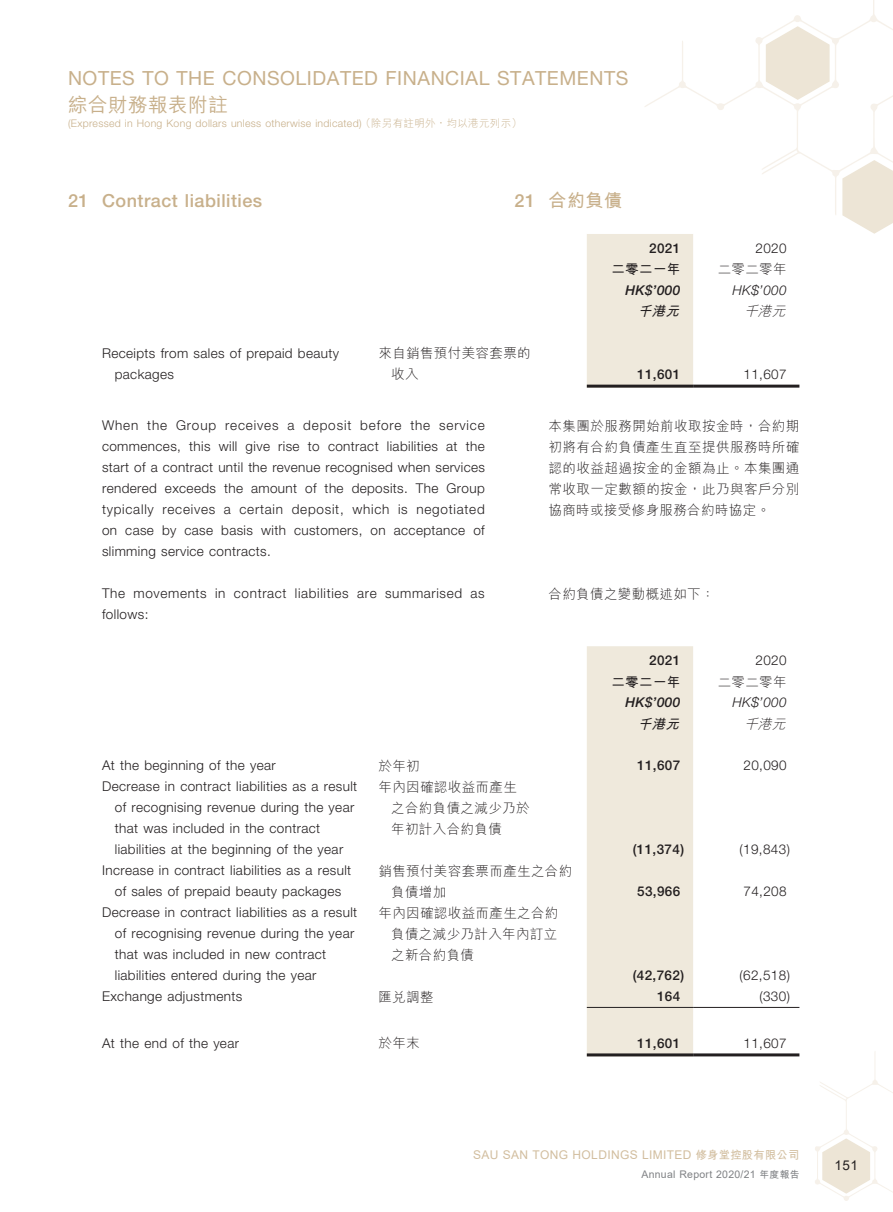
<style>
.page{position:relative;width:893px;height:1212px;background:#fff}
.page>*{position:absolute;margin:0;border:0;box-sizing:border-box;transform-origin:0 0}
.t1{font:19.5px "Helvetica Neue";letter-spacing:.03em;color:#c8b08b}
.t2{font:19.5px "M Hei HK Medium E Ten B5 H";letter-spacing:.03em;color:#c8b08b}
.t3{font:500 18px "Helvetica Neue";letter-spacing:.03em;color:#c8b08b}
.t4{font:18px "M Hei HK Bold E Ten B5 H";color:#c8b08b}
.t5{font:300 13.5px/21px "Helvetica Neue";letter-spacing:.03em;color:#231f20}
.t6{font:13.5px/21px "M Hei HK Light E Ten B5 H";letter-spacing:.03em;color:#231f20}
.t7{font:300 13.5px/21px "Helvetica Neue";letter-spacing:.05em;color:#231f20}
.t8{font:500 13.5px "Helvetica Neue";letter-spacing:.03em;color:#231f20}
.t9{font:italic 500 13.5px "Helvetica Neue";letter-spacing:.03em;color:#231f20}
.t10{font:italic 300 13.5px "Helvetica Neue";letter-spacing:.03em;color:#231f20}
.t11{font:13.5px "M Hei HK Bold E Ten B5 H";letter-spacing:.03em;color:#231f20}
.t12{font:italic 13.5px "M Hei HK Bold E Ten B5 H";color:#231f20}
.t13{font:italic 13.5px "M Hei HK Light E Ten B5 H";color:#231f20}
.t14{font:13.5px "Arial";color:#231f20}
.t15{font:12px "Arial";letter-spacing:.03em;color:#d2be9f}
.t16{font:300 10.5px "Helvetica Neue";letter-spacing:.03em;color:#c8b08b}
.t17{font:10.5px "Arial";letter-spacing:.03em;color:#808285}
.s1{font-family:"M Hei HK Light E Ten B5 H";font-weight:400}
.s2{font-family:"Helvetica Neue";font-weight:500}
.s3{font-family:"M Hei HK Bold E Ten B5 H";font-size:11.25px}
.s4{font-family:"M Hei HK Bold E Ten B5 H";font-size:9.75px}
</style>
<div class="page">
<svg style="left:815px;top:1052px;width:78px;height:149px"></svg>
<svg style="left:645px;top:0;width:248px;height:215px"></svg>
<svg style="left:842px;top:160px;width:51px;height:74px"></svg>
<svg style="left:766px;top:26px;width:64px;height:74px"></svg>
<div style="left:587px;top:234px;width:106px;height:151px;background:#efe9dc"></div>
<hr style="left:587px;top:385px;width:106px;height:3px;background:#231f20">
<hr style="left:693px;top:385px;width:106px;height:3px;background:#231f20">
<div style="left:587px;top:646px;width:106px;height:407px;background:#efe9dc"></div>
<hr style="left:587px;top:1007px;width:106px;height:1px;background:#231f20">
<hr style="left:693px;top:1007px;width:106px;height:1px;background:#231f20">
<hr style="left:587px;top:1053px;width:106px;height:3px;background:#231f20">
<hr style="left:693px;top:1053px;width:106px;height:3px;background:#231f20">
<h1 class="t1" style="left:68px;top:72px;width:562px">NOTES TO THE CONSOLIDATED FINANCIAL STATEMENTS</h1>
<h1 class="t2" style="left:68px;top:98px;width:161px">綜合財務報表附註</h1>
<p class="t16" style="left:68px;top:120px;width:455px">(Expressed in Hong Kong dollars unless otherwise indicated) <span class="s1">（除另有註明外，均以港元列示）</span></p>
<h2 class="t3" style="left:68px;top:194px;width:196px">21 Contract liabilities</h2>
<h2 class="t4" style="left:514px;top:194px;width:109px"><span class="s2">21</span> 合約負債</h2>
<p class="t8" style="left:649px;top:243px;width:33px">2021</p>
<p class="t5" style="left:755px;top:239px;width:33px">2020</p>
<p class="t11" style="left:611px;top:264px;width:71px">二零二一年</p>
<p class="t6" style="left:718px;top:260px;width:71px">二零二零年</p>
<p class="t9" style="left:625px;top:285px;width:57px">HK$’000</p>
<p class="t10" style="left:732px;top:285px;width:56px">HK$’000</p>
<p class="t12" style="left:638px;top:306px;width:46px">千港元</p>
<p class="t13" style="left:744px;top:306px;width:46px">千港元</p>
<p class="t5" style="left:115px;top:344px;width:226px;text-indent:-13px">Receipts from sales of prepaid beauty packages</p>
<p class="t6" style="left:391px;top:344px;width:141px;text-indent:-13px">來自銷售預付美容套票的收入</p>
<p class="t5" style="left:102px;top:416px;width:384px;text-align:justify">When the Group receives a deposit before the service commences, this will give rise to contract liabilities at the start of a contract until the revenue recognised when services rendered exceeds the amount of the deposits. The Group typically receives a certain deposit, which is negotiated on case by case basis with customers, on acceptance of slimming service contracts.</p>
<p class="t7" style="left:102px;top:584px;width:384px">The movements in contract liabilities are summarised as follows:</p>
<p class="t8" style="left:637px;top:369px;width:45px">11,601</p>
<p class="t5" style="left:743px;top:365px;width:45px">11,607</p>
<p class="t6" style="left:549px;top:417px;width:252px;text-align:justify">本集團於服務開始前收取按金時，合約期初將有合約負債產生直至提供服務時所確認的收益超過按金的金額為止。本集團通常收取一定數額的按金，此乃與客戶分別協商時或接受修身服務合約時協定。</p>
<p class="t6" style="left:549px;top:585px;width:168px">合約負債之變動概述如下：</p>
<p class="t8" style="left:649px;top:656px;width:33px">2021</p>
<p class="t5" style="left:755px;top:651px;width:33px">2020</p>
<p class="t11" style="left:611px;top:676px;width:71px">二零二一年</p>
<p class="t6" style="left:718px;top:673px;width:71px">二零二零年</p>
<p class="t9" style="left:625px;top:698px;width:57px">HK$’000</p>
<p class="t10" style="left:732px;top:698px;width:56px">HK$’000</p>
<p class="t12" style="left:638px;top:718px;width:46px">千港元</p>
<p class="t13" style="left:744px;top:718px;width:46px">千港元</p>
<p class="t5" style="left:102px;top:756px;width:175px">At the beginning of the year</p>
<p class="t6" style="left:378px;top:757px;width:43px">於年初</p>
<p class="t8" style="left:637px;top:761px;width:45px">11,607</p>
<p class="t5" style="left:743px;top:756px;width:45px">20,090</p>
<p class="t5" style="left:115px;top:777px;width:244px;text-indent:-13px">Decrease in contract liabilities as a result of recognising revenue during the year that was included in the contract liabilities at the beginning of the year</p>
<p class="t6" style="left:391px;top:778px;width:140px;text-indent:-13px">年內因確認收益而產生之合約負債之減少乃於年初計入合約負債</p>
<p class="t8" style="left:633px;top:845px;width:53px">(11,374)</p>
<p class="t5" style="left:739px;top:840px;width:52px">(19,843)</p>
<p class="t5" style="left:102px;top:861px;width:251px;text-align:center">Increase in contract liabilities as a result of sales of prepaid beauty packages</p>
<p class="t6" style="left:391px;top:862px;width:183px;text-indent:-13px">銷售預付美容套票而產生之合約負債增加</p>
<p class="t5" style="left:115px;top:903px;width:244px;text-indent:-13px">Decrease in contract liabilities as a result of recognising revenue during the year that was included in new contract liabilities entered during the year</p>
<p class="t6" style="left:391px;top:904px;width:169px;text-align:justify;text-indent:-13px">年內因確認收益而產生之合約負債之減少乃計入年內訂立之新合約負債</p>
<p class="t8" style="left:637px;top:887px;width:45px">53,966</p>
<p class="t5" style="left:743px;top:882px;width:45px">74,208</p>
<p class="t8" style="left:633px;top:971px;width:53px">(42,762)</p>
<p class="t5" style="left:739px;top:966px;width:52px">(62,518)</p>
<p class="t5" style="left:102px;top:987px;width:142px">Exchange adjustments</p>
<p class="t6" style="left:378px;top:988px;width:57px">匯兌調整</p>
<p class="t8" style="left:657px;top:992px;width:25px">164</p>
<p class="t5" style="left:759px;top:987px;width:32px">(330)</p>
<p class="t5" style="left:102px;top:1034px;width:138px">At the end of the year</p>
<p class="t6" style="left:378px;top:1034px;width:43px">於年末</p>
<p class="t8" style="left:637px;top:1038px;width:45px">11,601</p>
<p class="t5" style="left:743px;top:1034px;width:45px">11,607</p>
<p class="t15" style="left:473px;top:1148px;width:328px">SAU SAN TONG HOLDINGS LIMITED <span class="s3">修身堂控股有限公司</span></p>
<p class="t17" style="left:641px;top:1169px;width:160px">Annual Report 2020/21 <span class="s4">年度報告</span></p>
<p class="t14" style="left:835px;top:1158px;width:25px">151</p>
</div>
